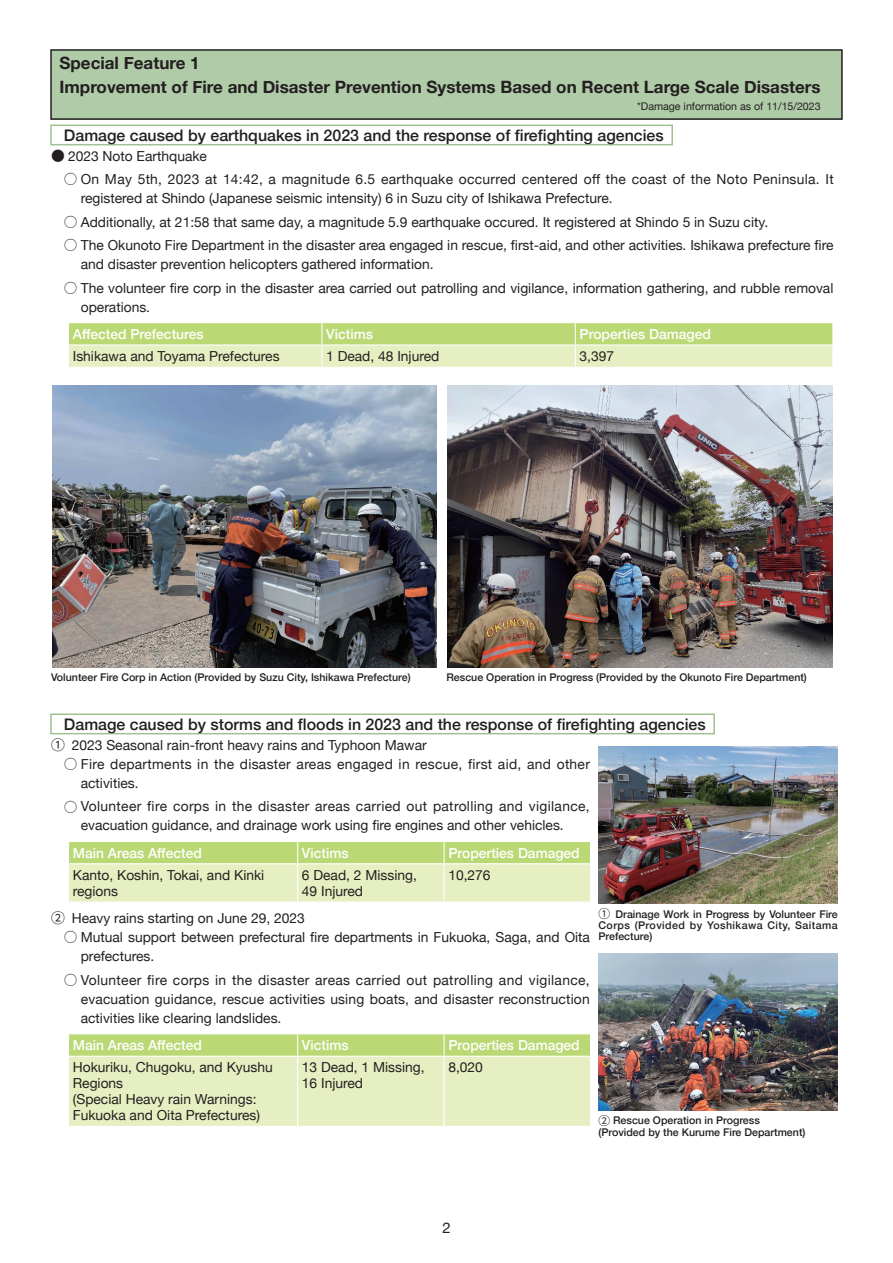
<style>
.page{position:relative;width:893px;height:1263px;background:#fff}
.page>*{position:absolute;margin:0;border:0;box-sizing:border-box;transform-origin:0 0}
.t1{font:700 16.95px/24.5px "Helvetica Neue";color:#231f20}
.t2{font:500 15.9px "Helvetica Neue";color:#231f20}
.t3{font:14.85px "Helvetica Neue";color:#231f20}
.t4{font:13.8px/15.9px "Helvetica Neue";color:#231f20}
.t5{font:13.8px/23.4px "Helvetica Neue";letter-spacing:.02em;color:#231f20}
.t6{font:500 13.8px "Helvetica Neue";color:#fff}
.t7{font:500 10.65px/11.4px "Helvetica Neue";color:#231f20;text-align:justify}
.t8{font:10.65px "Helvetica Neue";color:#231f20}
.s1{font-family:"UD Shin Go Pr 6"}
.s2{font-family:"Koz Min Pro"}
.s3{font-family:"UD Shin Go Pr 6";font-weight:400;font-size:11.7px}
</style>
<div class="page">
<div style="left:51px;top:50px;width:791px;height:69px;background:#b0cba8"></div>
<div style="left:50px;top:49px;width:793px;height:71px;border:2px solid #231f20"></div>
<div style="left:50px;top:125px;width:623px;height:20px;border:2px solid #9ec194"></div>
<div style="left:50px;top:713px;width:665px;height:21px;border:2px solid #9ec194"></div>
<svg style="left:68px;top:323px;width:765px;height:44px;background:#d1e49e"></svg>
<svg style="left:69px;top:841px;width:521px;height:61px;background:#d7e7a8"></svg>
<hr style="left:68px;top:863px;width:230px;height:1px;background:#fff">
<hr style="left:298px;top:863px;width:146px;height:1px;background:#fff">
<hr style="left:444px;top:863px;width:147px;height:1px;background:#fff">
<svg style="left:68px;top:1034px;width:523px;height:92px;background:#dceab0"></svg>
<img style="left:52px;top:386px;width:385px;height:282px">
<img style="left:448px;top:386px;width:384px;height:282px">
<img style="left:598px;top:747px;width:240px;height:157px">
<img style="left:598px;top:954px;width:240px;height:156px">
<p class="t1" style="left:60px;top:51px;width:763px">Special Feature 1<br>Improvement of Fire and Disaster Prevention Systems Based on Recent Large Scale Disasters</p>
<p class="t8" style="left:637px;top:99px;width:185px">*Damage information as of 11/15/2023</p>
<p class="t2" style="left:64px;top:123px;width:601px">Damage caused by earthquakes in 2023 and the response of firefighting agencies</p>
<p class="t5" style="left:64px;top:145px;width:771px;text-indent:-13px"><span class="s1">●</span> 2023 Noto Earthquake<br><span class="s2">⁄</span> On May 5th, 2023 at 14:42, a magnitude 6.5 earthquake occurred centered off the coast of the Noto Peninsula. It</p>
<p class="t4" style="left:64px;top:187px;width:771px;line-height:23.4px;text-indent:17px">registered at Shindo (Japanese seismic intensity) 6 in Suzu city of Ishikawa Prefecture.<br><span class="s2">⁄</span> Additionally, at 21:58 that same day, a magnitude 5.9 earthquake occured. It registered at Shindo 5 in Suzu city.<br><span class="s2">⁄</span> The Okunoto Fire Department in the disaster area engaged in rescue, first-aid, and other activities. Ishikawa prefecture fire</p>
<p class="t4" style="left:64px;top:253px;width:771px;line-height:23.4px;text-indent:17px">and disaster prevention helicopters gathered information.<br><span class="s2">⁄</span> The volunteer fire corp in the disaster area carried out patrolling and vigilance, information gathering, and rubble removal</p>
<p class="t4" style="left:81px;top:300px;width:71px">operations.</p>
<p class="t6" style="left:73px;top:323px;width:132px">Affected Prefectures</p>
<p class="t6" style="left:326px;top:323px;width:48px">Victims</p>
<p class="t6" style="left:579px;top:323px;width:133px">Properties Damaged</p>
<p class="t4" style="left:73px;top:349px;width:208px">Ishikawa and Toyama Prefectures</p>
<p class="t4" style="left:326px;top:349px;width:115px">1 Dead, 48 Injured</p>
<p class="t4" style="left:579px;top:349px;width:36px">3,397</p>
<p class="t7" style="left:51px;top:671px;width:361px">Volunteer Fire Corp in Action (Provided by Suzu City, Ishikawa Prefecture)</p>
<p class="t7" style="left:446px;top:671px;width:362px">Rescue Operation in Progress (Provided by the Okunoto Fire Department)</p>
<p class="t2" style="left:64px;top:712px;width:643px">Damage caused by storms and floods in 2023 and the response of firefighting agencies</p>
<p class="t4" style="left:51px;top:737px;width:377px"><span class="s1">①</span> 2023 Seasonal rain-front heavy rains and Typhoon Mawar</p>
<p class="t5" style="left:64px;top:753px;width:528px"><span class="s2">⁄</span> Fire departments in the disaster areas engaged in rescue, first aid, and other</p>
<p class="t4" style="left:81px;top:776px;width:59px">activities.</p>
<p class="t4" style="left:81px;top:798px;width:510px;line-height:19.2px;text-indent:-17px"><span class="s2">⁄</span> Volunteer fire corps in the disaster areas carried out patrolling and vigilance, evacuation guidance, and drainage work using fire engines and other vehicles.</p>
<p class="t6" style="left:73px;top:841px;width:131px">Main Areas Affected</p>
<p class="t6" style="left:302px;top:841px;width:48px">Victims</p>
<p class="t6" style="left:448px;top:841px;width:133px">Properties Damaged</p>
<p class="t4" style="left:73px;top:868px;width:193px">Kanto, Koshin, Tokai, and Kinki regions</p>
<p class="t4" style="left:302px;top:868px;width:116px">6 Dead, 2 Missing,<br>49 Injured</p>
<p class="t4" style="left:448px;top:868px;width:44px">10,276</p>
<p class="t4" style="left:51px;top:911px;width:255px"><span class="s1">②</span> Heavy rains starting on June 29, 2023</p>
<p class="t4" style="left:64px;top:930px;width:528px"><span class="s2">⁄</span> Mutual support between prefectural fire departments in Fukuoka, Saga, and Oita</p>
<p class="t4" style="left:81px;top:949px;width:75px">prefectures.</p>
<p class="t4" style="left:81px;top:971px;width:510px;line-height:19.2px;text-align:justify;text-indent:-17px"><span class="s2">⁄</span> Volunteer fire corps in the disaster areas carried out patrolling and vigilance, evacuation guidance, rescue activities using boats, and disaster reconstruction activities like clearing landslides.</p>
<p class="t6" style="left:73px;top:1034px;width:131px">Main Areas Affected</p>
<p class="t6" style="left:302px;top:1034px;width:48px">Victims</p>
<p class="t6" style="left:448px;top:1034px;width:133px">Properties Damaged</p>
<p class="t4" style="left:73px;top:1060px;width:201px">Hokuriku, Chugoku, and Kyushu<br>Regions<br>(Special Heavy rain Warnings:<br>Fukuoka and Oita Prefectures)</p>
<p class="t4" style="left:302px;top:1060px;width:124px">13 Dead, 1 Missing,<br>16 Injured</p>
<p class="t4" style="left:448px;top:1060px;width:36px">8,020</p>
<p class="t7" style="left:598px;top:907px;width:241px"><span class="s3">①</span> Drainage Work in Progress by Volunteer Fire Corps (Provided by Yoshikawa City, Saitama Prefecture)</p>
<p class="t7" style="left:598px;top:1114px;width:208px"><span class="s3">②</span> Rescue Operation in Progress (Provided by the Kurume Fire Department)</p>
<p class="t3" style="left:442px;top:1217px;width:10px">2</p>
</div>
